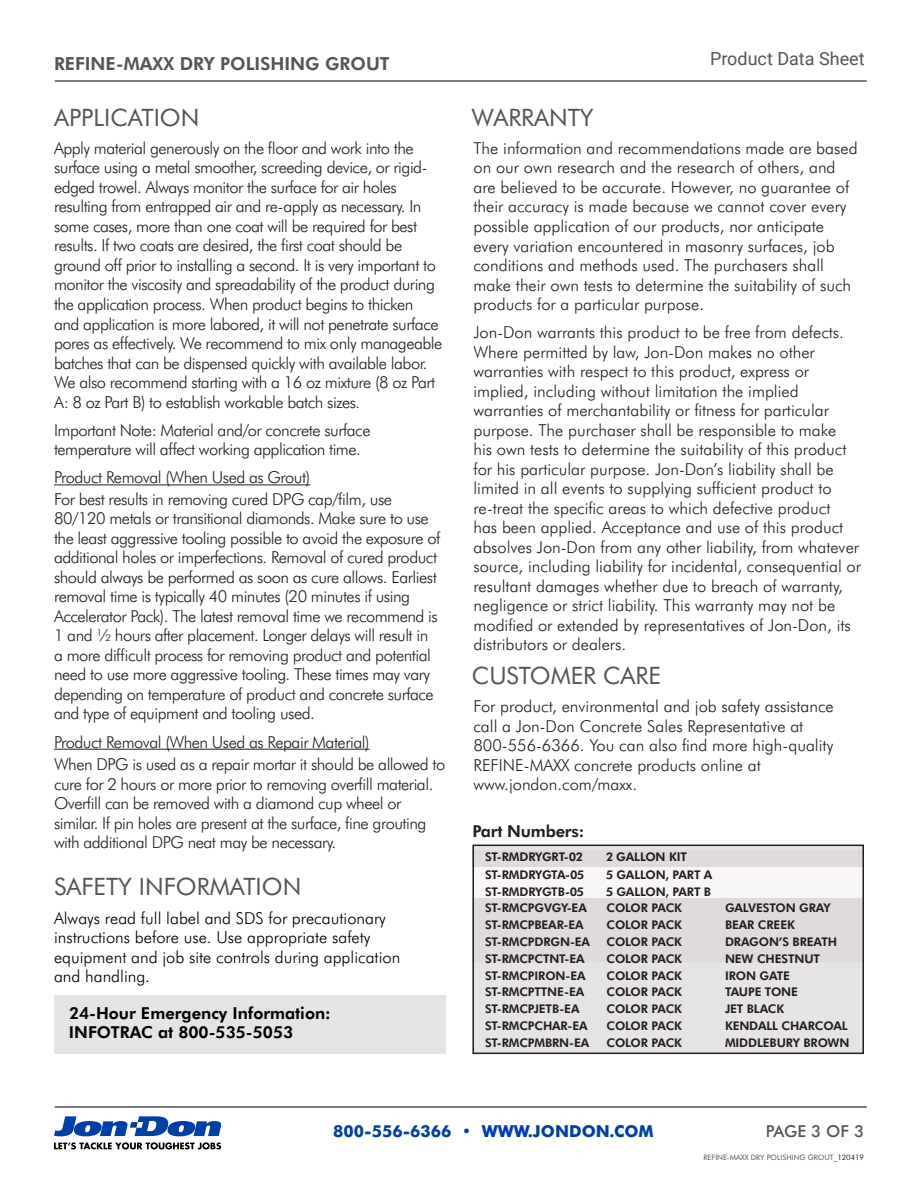
<style>
.page{position:relative;width:918px;height:1188px;background:#fff}
.page>*{position:absolute;margin:0;border:0;box-sizing:border-box;transform-origin:0 0}
.t1{font:24px "Futura BT";color:#54555a}
.t2{font:700 18px "Futura BT";color:#54555a}
.t3{font:18px "Roboto";color:#54555a}
.RunningCopy4{font:300 16.5px/19.5px "Futura BT";letter-spacing:-.03em;color:#231f20}
.RunningCopy4-2{font:300 16.5px/19.5px "Futura BT";color:#231f20}
.t4{font:300 16.5px/19.5px "Futura BT";color:#000}
.t5{font:700 16.5px/19.5px "Futura BT";color:#000}
.JD_FOOTER_reg-center{font:800 16.5px "Futura BT";color:#0040a6}
.t6{font:700 16.5px "Futura BT";letter-spacing:-.01em;color:#231f20}
.JD_FOOTER_reg-center-2{font:500 16.5px "Futura BT";letter-spacing:-.01em;color:#54555a}
.t7{font:700 12px "Futura BT";letter-spacing:-.01em;color:#231f20}
.t8{font:7.5px "Futura BT";color:#54555a}
.s1{color:#231f20}
</style>
<div class="page">
<div style="left:472px;top:850px;width:392px;height:112px;background:#f8f5f6"></div>
<div style="left:472px;top:899px;width:392px;height:155px;background:#e6e3e5"></div>
<svg style="left:54px;top:1116px;width:168px;height:20px"></svg>
<svg style="left:54px;top:1142px;width:167px;height:8px"></svg>
<div style="left:54px;top:996px;width:392px;height:58px;background:#e6e3e5"></div>
<hr style="left:54px;top:484px;width:256px;height:1px;background:#231f20">
<hr style="left:54px;top:749px;width:316px;height:1px;background:#231f20">
<hr style="left:55px;top:1106px;width:812px;height:2px;background:#54555a">
<hr style="left:55px;top:80px;width:812px;height:2px;background:#54555a">
<div style="left:472px;top:845px;width:392px;height:209px;border:2px solid #231f20"></div>
<div style="left:472px;top:846px;width:392px;height:20px;background:#dfdadc"></div>
<p class="t2" style="left:54px;top:51px;width:337px">REFINE-MAXX DRY POLISHING GROUT</p>
<p class="t3" style="left:710px;top:46px;width:156px">Product Data Sheet</p>
<p class="t1" style="left:54px;top:101px;width:147px">APPLICATION</p>
<p class="RunningCopy4" style="left:54px;top:138px;width:390px">Apply material generously on the floor and work into the surface using a metal smoother, screeding device, or rigid&shy;edged trowel. Always monitor the surface for air holes resulting from entrapped air and re-apply as necessary. In some cases, more than one coat will be required for best results. If two coats are desired, the first coat should be ground off prior to installing a second. It is very important to monitor the viscosity and spreadability of the product during the application process. When product begins to thicken and application is more labored, it will not penetrate surface pores as effectively. We recommend to mix only manageable batches that can be dispensed quickly with available labor.<br>We also recommend starting with a 16 oz mixture (8 oz Part A: 8 oz Part B) to establish workable batch sizes.</p>
<p class="RunningCopy4" style="left:54px;top:419px;width:318px">Important Note: Material and/or concrete surface temperature will affect working application time.</p>
<p class="RunningCopy4" style="left:54px;top:467px;width:258px">Product Removal (When Used as Grout)</p>
<p class="RunningCopy4" style="left:54px;top:489px;width:388px">For best results in removing cured DPG cap/film, use 80/120 metals or transitional diamonds. Make sure to use the least aggressive tooling possible to avoid the exposure of additional holes or imperfections. Removal of cured product should always be performed as soon as cure allows. Earliest removal time is typically 40 minutes (20 minutes if using Accelerator Pack). The latest removal time we recommend is 1 and ½ hours after placement. Longer delays will result in a more difficult process for removing product and potential need to use more aggressive tooling. These times may vary depending on temperature of product and concrete surface and type of equipment and tooling used.</p>
<p class="RunningCopy4" style="left:54px;top:731px;width:317px">Product Removal (When Used as Repair Material)</p>
<p class="RunningCopy4" style="left:54px;top:754px;width:393px">When DPG is used as a repair mortar it should be allowed to cure for 2 hours or more prior to removing overfill material.<br>Overfill can be removed with a diamond cup wheel or similar. If pin holes are present at the surface, fine grouting with additional DPG neat may be necessary.</p>
<p class="t1" style="left:54px;top:870px;width:249px">SAFETY INFORMATION</p>
<p class="t4" style="left:54px;top:907px;width:348px">Always read full label and SDS for precautionary instructions before use. Use appropriate safety equipment and job site controls during application and handling.</p>
<p class="t5" style="left:69px;top:1002px;width:263px">24-Hour Emergency Information:<br>INFOTRAC at 800-535-5053</p>
<p class="t1" style="left:472px;top:101px;width:123px">WARRANTY</p>
<p class="RunningCopy4-2" style="left:473px;top:138px;width:386px">The information and recommendations made are based on our own research and the research of others, and are believed to be accurate. However, no guarantee of their accuracy is made because we cannot cover every possible application of our products, nor anticipate every variation encountered in masonry surfaces, job conditions and methods used. The purchasers shall make their own tests to determine the suitability of such products for a particular purpose.</p>
<p class="RunningCopy4-2" style="left:473px;top:322px;width:389px">Jon-Don warrants this product to be free from defects.<br>Where permitted by law, Jon-Don makes no other warranties with respect to this product, express or implied, including without limitation the implied warranties of merchantability or fitness for particular purpose. The purchaser shall be responsible to make<br>his own tests to determine the suitability of this product for his particular purpose. Jon-Don’s liability shall be limited in all events to supplying sufficient product to re-treat the specific areas to which defective product<br>has been applied. Acceptance and use of this product absolves Jon-Don from any other liability, from whatever source, including liability for incidental, consequential or resultant damages whether due to breach of warranty, negligence or strict liability. This warranty may not be modified or extended by representatives of Jon-Don, its distributors or dealers.</p>
<p class="t1" style="left:472px;top:659px;width:190px">CUSTOMER CARE</p>
<p class="RunningCopy4-2" style="left:473px;top:696px;width:362px">For product, environmental and job safety assistance call a Jon-Don Concrete Sales Representative at 800-556-6366. You can also find more high-quality REFINE-MAXX concrete products online at www.jondon.com/maxx.</p>
<p class="t6" style="left:472px;top:819px;width:113px">Part Numbers:</p>
<p class="t7" style="left:485px;top:848px;width:99px">ST-RMDRYGRT-02</p>
<p class="t7" style="left:607px;top:848px;width:82px">2 GALLON KIT</p>
<p class="t7" style="left:485px;top:866px;width:100px">ST-RMDRYGTA-05</p>
<p class="t7" style="left:607px;top:866px;width:107px">5 GALLON, PART A</p>
<p class="t7" style="left:485px;top:883px;width:100px">ST-RMDRYGTB-05</p>
<p class="t7" style="left:607px;top:883px;width:106px">5 GALLON, PART B</p>
<p class="t7" style="left:485px;top:900px;width:103px">ST-RMCPGVGY-EA</p>
<p class="t7" style="left:607px;top:900px;width:77px">COLOR PACK</p>
<p class="t7" style="left:725px;top:900px;width:107px">GALVESTON GRAY</p>
<p class="t7" style="left:485px;top:916px;width:100px">ST-RMCPBEAR-EA</p>
<p class="t7" style="left:607px;top:916px;width:77px">COLOR PACK</p>
<p class="t7" style="left:725px;top:916px;width:71px">BEAR CREEK</p>
<p class="t7" style="left:485px;top:933px;width:107px">ST-RMCPDRGN-EA</p>
<p class="t7" style="left:607px;top:933px;width:77px">COLOR PACK</p>
<p class="t7" style="left:725px;top:933px;width:113px">DRAGON’S BREATH</p>
<p class="t7" style="left:485px;top:950px;width:101px">ST-RMCPCTNT-EA</p>
<p class="t7" style="left:607px;top:950px;width:77px">COLOR PACK</p>
<p class="t7" style="left:725px;top:950px;width:97px">NEW CHESTNUT</p>
<p class="t7" style="left:485px;top:967px;width:102px">ST-RMCPIRON-EA</p>
<p class="t7" style="left:607px;top:967px;width:77px">COLOR PACK</p>
<p class="t7" style="left:725px;top:967px;width:67px">IRON GATE</p>
<p class="t7" style="left:485px;top:984px;width:101px">ST-RMCPTTNE-EA</p>
<p class="t7" style="left:607px;top:984px;width:77px">COLOR PACK</p>
<p class="t7" style="left:725px;top:984px;width:75px">TAUPE TONE</p>
<p class="t7" style="left:485px;top:1001px;width:96px">ST-RMCPJETB-EA</p>
<p class="t7" style="left:607px;top:1001px;width:77px">COLOR PACK</p>
<p class="t7" style="left:725px;top:1001px;width:61px">JET BLACK</p>
<p class="t7" style="left:485px;top:1017px;width:104px">ST-RMCPCHAR-EA</p>
<p class="t7" style="left:607px;top:1017px;width:77px">COLOR PACK</p>
<p class="t7" style="left:725px;top:1017px;width:124px">KENDALL CHARCOAL</p>
<p class="t7" style="left:485px;top:1034px;width:106px">ST-RMCPMBRN-EA</p>
<p class="t7" style="left:607px;top:1034px;width:77px">COLOR PACK</p>
<p class="t7" style="left:725px;top:1034px;width:126px">MIDDLEBURY BROWN</p>
<p class="JD_FOOTER_reg-center" style="left:333px;top:1119px;width:322px">800-556-6366 • WWW.JONDON.COM</p>
<p class="JD_FOOTER_reg-center-2" style="left:766px;top:1119px;width:100px">PAGE 3 OF 3</p>
<p class="t8" style="left:704px;top:1152px;width:162px">REFINE-MAXX DRY POLISHING GROUT<span class="s1">_120419</span></p>
</div>
